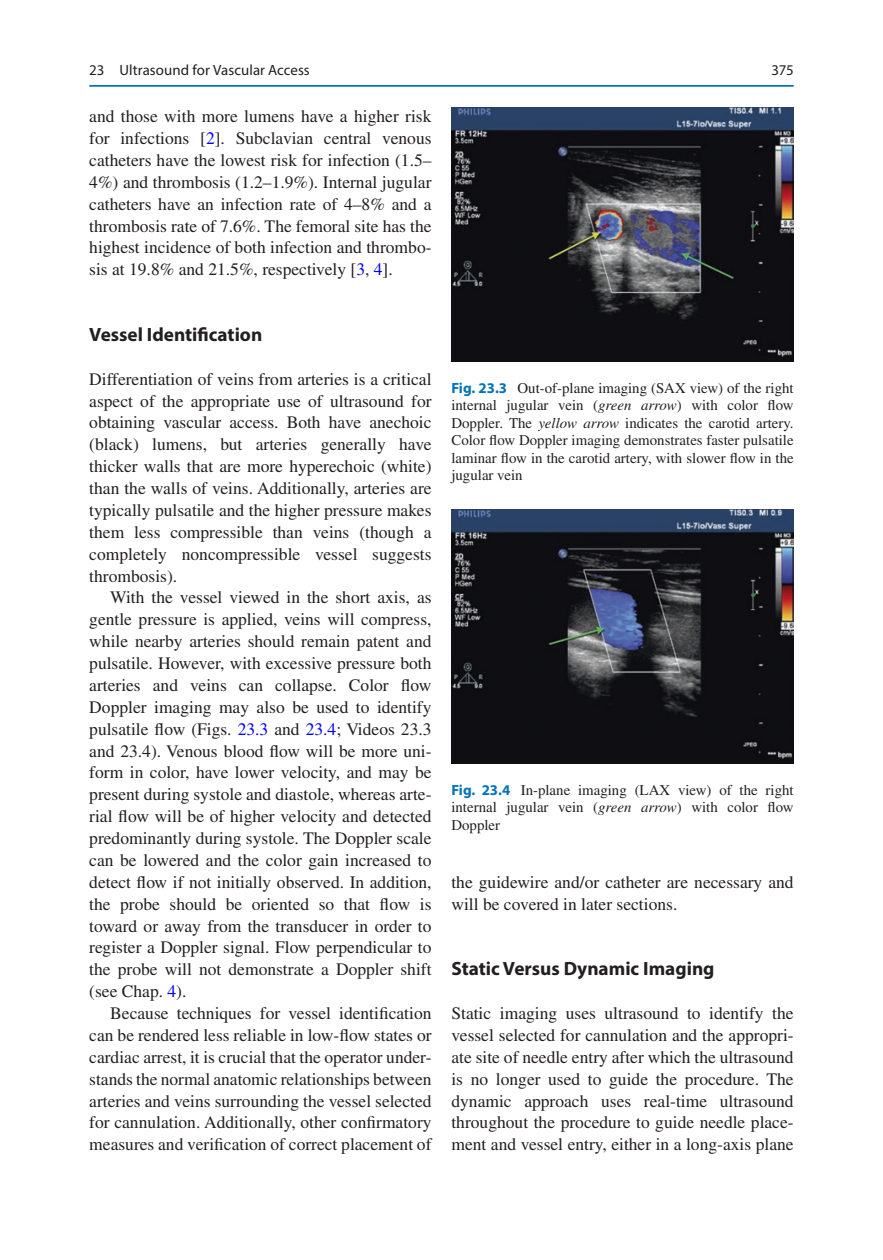
<style>
.page{position:relative;width:883px;height:1260px;background:#fff}
.page>*{position:absolute;margin:0;border:0;box-sizing:border-box;transform-origin:0 0}
.t1{font:700 19.25px "Myriad Pro";color:#231f20}
.t2{font:17.5px/21.9px "Times LT Std";color:#231f20;text-align:justify}
.t3{font:14.88px/17.5px "Times LT Std";color:#231f20;text-align:justify}
.t4{font:14.88px "Myriad Pro Regular 3";letter-spacing:.005em;color:#231f20}
.t5{font:14.88px "Myriad Pro";color:#231f20}
.s1{color:#0000fa}
.s2{font-family:"Myriad Pro";font-weight:700;color:#0073bc}
.s3{font-style:italic}
</style>
<div class="page">
<img style="left:452px;top:107px;width:341px;height:254px">
<img style="left:452px;top:509px;width:341px;height:254px">
<hr style="left:89px;top:85px;width:705px;height:2px;background:#0073bc">
<p class="t4" style="left:89px;top:61px;width:222px">23 Ultrasound for Vascular Access</p>
<p class="t2" style="left:89px;top:105px;width:344px">and those with more lumens have a higher risk for infections [<span class="s1">2</span>]. Subclavian central venous catheters have the lowest risk for infection (1.5– 4%) and thrombosis (1.2–1.9%). Internal jugular catheters have an infection rate of 4–8% and a thrombosis rate of 7.6%. The femoral site has the highest incidence of both infection and thrombo&shy;sis at 19.8% and 21.5%, respectively [<span class="s1">3</span>, <span class="s1">4</span>].</p>
<p class="t5" style="left:772px;top:61px;width:24px">375</p>
<p class="t1" style="left:89px;top:322px;width:175px">Vessel Identification</p>
<p class="t2" style="left:89px;top:368px;width:344px">Differentiation of veins from arteries is a critical aspect of the appropriate use of ultrasound for obtaining vascular access. Both have anechoic (black) lumens, but arteries generally have thicker walls that are more hyperechoic (white) than the walls of veins. Additionally, arteries are typically pulsatile and the higher pressure makes them less compressible than veins (though a completely noncompressible vessel suggests thrombosis).</p>
<p class="t2" style="left:89px;top:587px;width:344px;text-indent:21px">With the vessel viewed in the short axis, as gentle pressure is applied, veins will compress, while nearby arteries should remain patent and pulsatile. However, with excessive pressure both arteries and veins can collapse. Color flow Doppler imaging may also be used to identify pulsatile flow (Figs. <span class="s1">23.3</span> and <span class="s1">23.4</span>; Videos 23.3 and 23.4). Venous blood flow will be more uni&shy;form in color, have lower velocity, and may be present during systole and diastole, whereas arte&shy;rial flow will be of higher velocity and detected predominantly during systole. The Doppler scale can be lowered and the color gain increased to detect flow if not initially observed. In addition, the probe should be oriented so that flow is toward or away from the transducer in order to register a Doppler signal. Flow perpendicular to the probe will not demonstrate a Doppler shift (see Chap. <span class="s1">4</span>).</p>
<p class="t2" style="left:89px;top:1002px;width:344px;text-indent:21px">Because techniques for vessel identification can be rendered less reliable in low-flow states or cardiac arrest, it is crucial that the operator under&shy;stands the normal anatomic relationships between arteries and veins surrounding the vessel selected for cannulation. Additionally, other confirmatory measures and verification of correct placement of</p>
<p class="t3" style="left:451px;top:379px;width:344px"><span class="s2">Fig. 23.3</span> Out-of-plane imaging (SAX view) of the right internal jugular vein (<span class="s3">green arrow</span>) with color flow Doppler. The <span class="s3">yellow arrow</span> indicates the carotid artery.<br>Color flow Doppler imaging demonstrates faster pulsatile laminar flow in the carotid artery, with slower flow in the jugular vein</p>
<p class="t3" style="left:451px;top:781px;width:344px"><span class="s2">Fig. 23.4</span> In-plane imaging (LAX view) of the right internal jugular vein (<span class="s3">green arrow</span>) with color flow Doppler</p>
<p class="t2" style="left:451px;top:871px;width:344px">the guidewire and/or catheter are necessary and will be covered in later sections.</p>
<p class="t1" style="left:451px;top:956px;width:265px">Static Versus Dynamic Imaging</p>
<p class="t2" style="left:451px;top:1002px;width:344px">Static imaging uses ultrasound to identify the vessel selected for cannulation and the appropri&shy;ate site of needle entry after which the ultrasound is no longer used to guide the procedure. The dynamic approach uses real-time ultrasound throughout the procedure to guide needle place&shy;ment and vessel entry, either in a long-axis plane</p>
</div>
